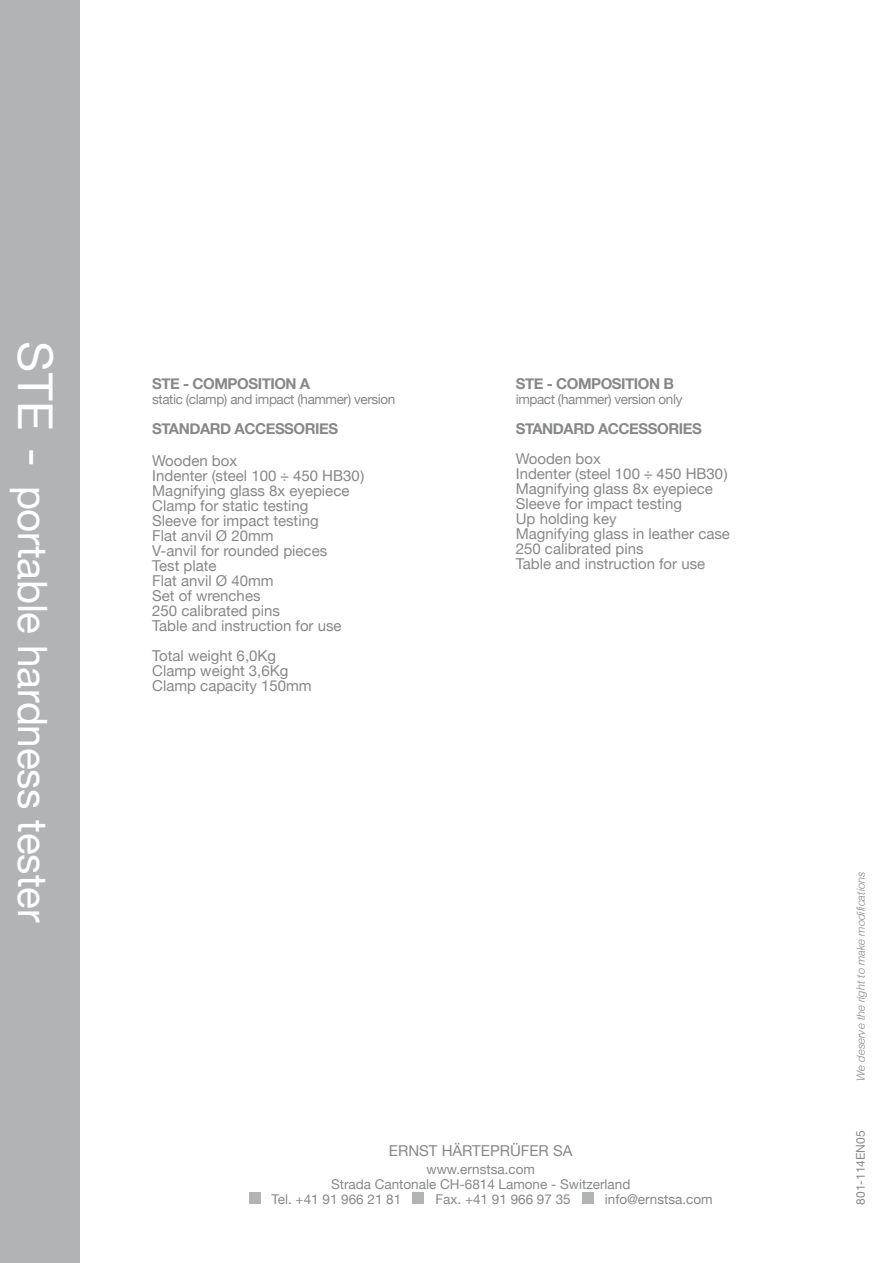
<style>
.page{position:relative;width:893px;height:1263px;background:#fff}
.page>*{position:absolute;margin:0;border:0;box-sizing:border-box;transform-origin:0 0}
.t1{font:40.5px "Helvetica Neue";letter-spacing:-.005em;color:#fff}
.t2{font:15px/15px "Helvetica Neue";color:#87888a}
.t3{font:700 15px "Helvetica Neue";letter-spacing:-.03em;color:#87888a}
.t4{font:13.5px "Helvetica Neue";color:#87888a}
.t5{font:13.5px "Helvetica Neue";letter-spacing:-.03em;color:#87888a}
.t6{font:12px "Helvetica Neue";color:#87888a}
.t7{font:italic 300 11.25px "Helvetica Neue";letter-spacing:-.005em;color:#87888a}
.s1{font-size:48px}
.s2{font-family:"Helvetica"}
</style>
<div class="page">
<div style="left:0;top:0;width:80px;height:1263px;background:#b1b3b4"></div>
<div style="left:249px;top:1192px;width:11px;height:12px;background:#b2b4b3"></div>
<div style="left:413px;top:1192px;width:11px;height:12px;background:#b2b4b3"></div>
<div style="left:582px;top:1192px;width:12px;height:12px;background:#b2b4b3"></div>
<h1 class="t1" style="left:57px;top:341px;width:583px;rotate:90deg"><span class="s1">STE -</span> portable hardness tester</h1>
<p class="t3" style="left:152px;top:375px;width:160px">STE - COMPOSITION A</p>
<p class="t5" style="left:152px;top:391px;width:244px">static (clamp) and impact (hammer) version</p>
<p class="t3" style="left:152px;top:420px;width:124px">STANDARD ACCESS</p>
<p class="t3" style="left:294px;top:420px;width:36px">ORIES</p>
<p class="t2" style="left:152px;top:453px;width:214px">Wooden box<br>Indenter (steel 100 <span class="s2">÷ 450 HB30)<br></span>Magnifying glass 8x eyepiece<br>Clamp for static testing<br>Sleeve for impact testing<br>Flat anvil Ø 20mm<br>V-anvil for rounded pieces<br>Test plate<br>Flat anvil Ø 40mm<br>Set of wrenches<br>250 calibrated pins<br>Table and instruction for use</p>
<p class="t2" style="left:152px;top:648px;width:161px">Total weight 6,0Kg<br>Clamp weight 3,6Kg<br>Clamp capacity 150mm</p>
<p class="t3" style="left:516px;top:375px;width:10px">STE</p>
<p class="t3" style="left:547px;top:375px;width:129px">- COMPOSITION B</p>
<p class="t5" style="left:516px;top:391px;width:168px">impact (hammer) version only</p>
<p class="t3" style="left:516px;top:420px;width:124px">STANDARD ACCESS</p>
<p class="t3" style="left:657px;top:420px;width:36px">ORIES</p>
<p class="t2" style="left:516px;top:451px;width:216px">Wooden box<br>Indenter (steel 100 <span class="s2">÷ 450 HB30)<br></span>Magnifying glass 8x eyepiece<br>Sleeve for impact testing<br>Up holding key<br>Magnifying glass in leather case<br>250 calibrated pins<br>Table and instruction for use</p>
<p class="t2" style="left:389px;top:1143px;width:185px">ERNST HÄRTEPRÜFER SA</p>
<p class="t4" style="left:426px;top:1161px;width:110px">www.ernstsa.com</p>
<p class="t4" style="left:331px;top:1176px;width:301px">Strada Cantonale CH-6814 Lamone - Switzerland</p>
<p class="t4" style="left:272px;top:1191px;width:131px">Tel. +41 91 966 21 81</p>
<p class="t4" style="left:435px;top:1191px;width:137px">Fax. +41 91 966 97 35</p>
<p class="t4" style="left:605px;top:1191px;width:109px">info@ernstsa.com</p>
<p class="t7" style="left:854px;top:1081px;width:211px;rotate:-90deg">We deserve the right to make modifications</p>
<p class="t6" style="left:853px;top:1205px;width:76px;rotate:-90deg">801-114EN05</p>
</div>
